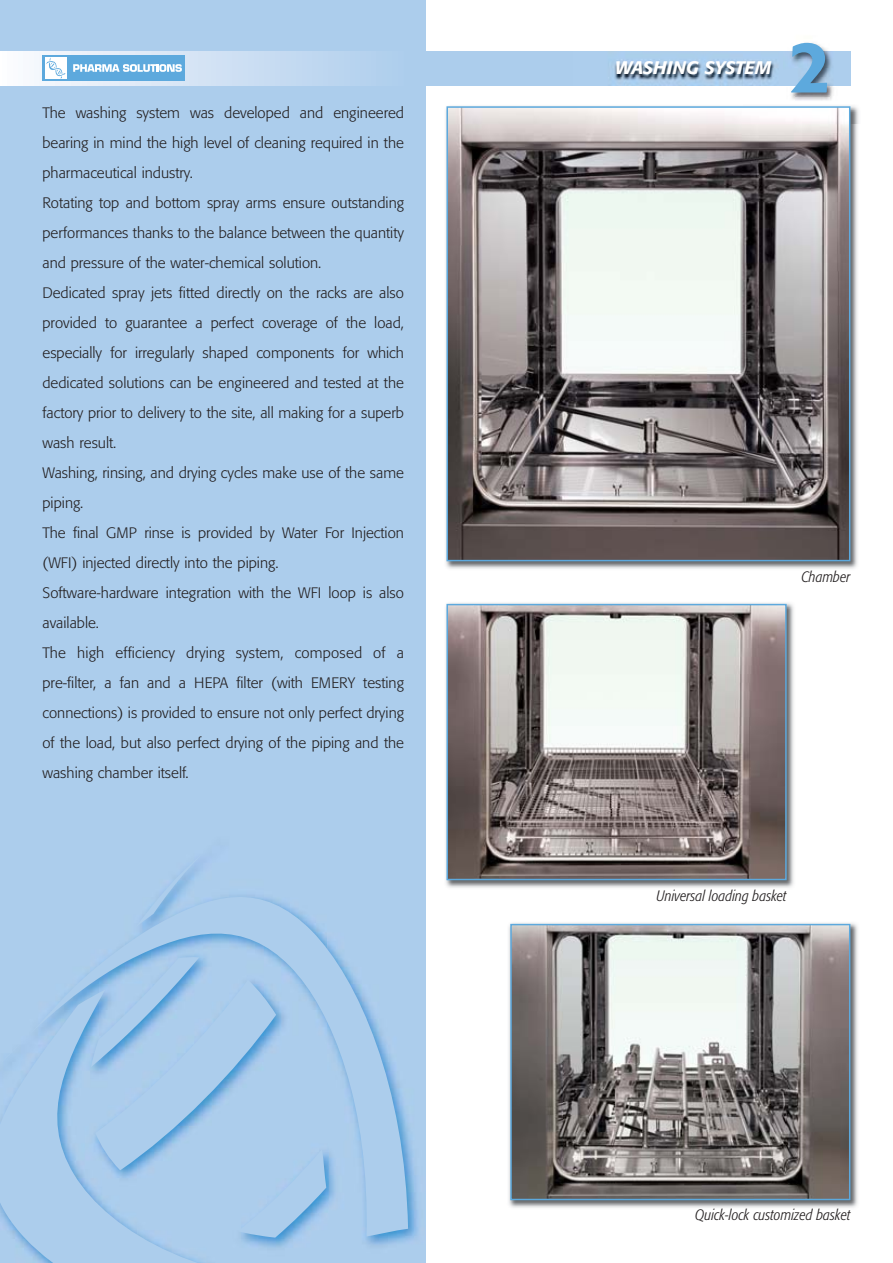
<style>
.page{position:relative;width:893px;height:1263px;background:#fff}
.page>*{position:absolute;margin:0;border:0;box-sizing:border-box;transform-origin:0 0}
.t1{font:500 72px "Formata";color:#5da9dd}
.t2{font:italic 500 18px "Formata";color:#fff}
.t3{font:300 15px/30px "Formata";color:#231f20}
.t4{font:italic 300 condensed 15px "Formata";color:#231f20}
</style>
<div class="page">
<div style="left:0;top:0;width:425px;height:1263px;background:#accdec"></div>
<svg style="left:0;top:862px;width:418px;height:401px"></svg>
<div style="left:404px;top:51px;width:446px;height:34px;background:#accdec"></div>
<div style="left:0;top:51px;width:404px;height:34px;background:linear-gradient(to right,#f9fafd,#afcdec)"></div>
<img style="left:445px;top:603px;width:349px;height:285px">
<img style="left:449px;top:607px;width:335px;height:270px">
<div style="left:446px;top:604px;width:341px;height:276px;border:2px solid #5da9dd"></div>
<img style="left:508px;top:923px;width:350px;height:285px">
<img style="left:513px;top:927px;width:334px;height:270px">
<div style="left:510px;top:924px;width:340px;height:276px;border:2px solid #5da9dd"></div>
<img style="left:782px;top:43px;width:69px;height:58px">
<img style="left:782px;top:51px;width:68px;height:34px">
<img style="left:574px;top:59px;width:208px;height:27px">
<div style="left:43px;top:55px;width:142px;height:26px;background:#5da9dd"></div>
<div style="left:45px;top:57px;width:22px;height:22px;background:#fff"></div>
<svg style="left:46px;top:57px;width:20px;height:22px"></svg>
<svg style="left:73px;top:64px;width:109px;height:8px"></svg>
<img style="left:445px;top:106px;width:414px;height:463px">
<img style="left:449px;top:109px;width:398px;height:449px">
<div style="left:446px;top:106px;width:404px;height:455px;border:2px solid #5da9dd"></div>
<p class="t3" style="left:43px;top:99px;width:363px">The washing system was developed and engineered bearing in mind the high level of cleaning required in the pharmaceutical industry.<br>Rotating top and bottom spray arms ensure outstanding performances thanks to the balance between the quantity and pressure of the water-chemical solution.<br>Dedicated spray jets fitted directly on the racks are also provided to guarantee a perfect coverage of the load, especially for irregularly shaped components for which dedicated solutions can be engineered and tested at the factory prior to delivery to the site, all making for a superb wash result.<br>Washing, rinsing, and drying cycles make use of the same piping.<br>The final GMP rinse is provided by Water For Injection (WFI) injected directly into the piping.<br>Software-hardware integration with the WFI loop is also available.<br>The high efficiency drying system, composed of a pre-filter, a fan and a HEPA filter (with EMERY testing connections) is provided to ensure not only perfect drying of the load, but also perfect drying of the piping and the washing chamber itself.</p>
<p class="t2" style="left:615px;top:60px;width:158px">WASHING SYSTEM</p>
<h1 class="t1" style="left:789px;top:35px;width:43px">2</h1>
<p class="t4" style="left:801px;top:570px;width:51px">Chamber</p>
<p class="t4" style="left:656px;top:889px;width:132px">Universal loading basket</p>
<p class="t4" style="left:695px;top:1209px;width:157px">Quick-lock customized basket</p>
</div>
